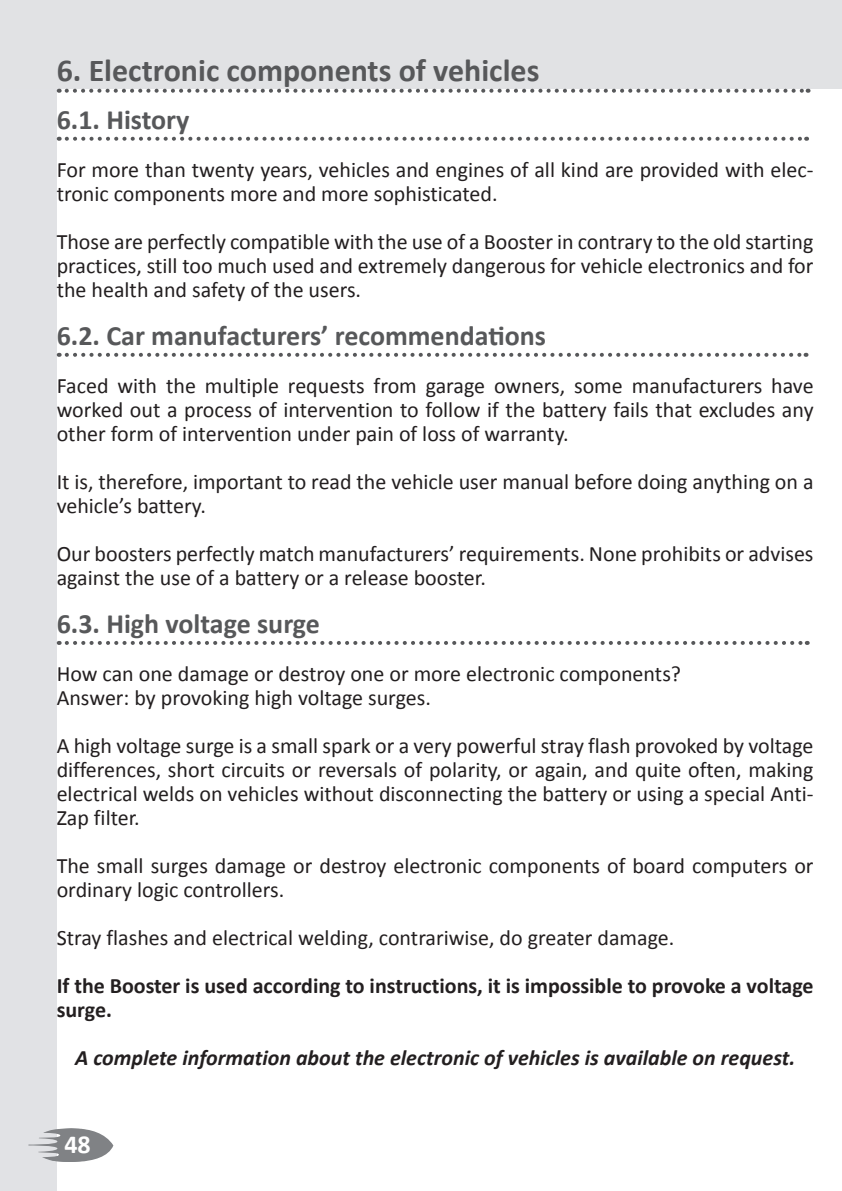
<style>
.page{position:relative;width:842px;height:1191px;background:#fff}
.page>*{position:absolute;margin:0;border:0;box-sizing:border-box;transform-origin:0 0}
.t1{font:700 32px "Calibri";color:#57585a}
.t2{font:700 28px "Calibri";color:#57585a}
.t3{font:700 26px "Calibri";color:#fff}
.t4{font:22px/24px "Calibri";color:#231f20}
.t5{font:700 22px/24px "Calibri";color:#231f20}
.t6{font:italic 700 22px "Calibri";color:#231f20}
</style>
<div class="page">
<div style="left:0;top:0;width:57px;height:1191px;background:#e1e2e5"></div>
<div style="left:0;top:0;width:842px;height:88px;background:#e1e2e4"></div>
<svg style="left:28px;top:1128px;width:85px;height:34px"></svg>
<hr style="left:841px;top:0;width:1px;height:1191px;background:#e1e2e5">
<svg style="left:67px;top:89px;width:742px;height:4px"></svg>
<svg style="left:67px;top:137px;width:740px;height:4px"></svg>
<svg style="left:67px;top:353px;width:739px;height:4px"></svg>
<svg style="left:67px;top:641px;width:741px;height:4px"></svg>
<h1 class="t1" style="left:57px;top:50px;width:484px">6. Electronic components of vehicles</h1>
<p class="t2" style="left:57px;top:102px;width:134px">6.1. History</p>
<p class="t4" style="left:57px;top:156px;width:758px">For more than twenty years, vehicles and engines of all kind are provided with elec&shy;tronic components more and more sophisticated.</p>
<p class="t4" style="left:57px;top:228px;width:758px;text-align:justify">Those are perfectly compatible with the use of a Booster in contrary to the old starting practices, still too much used and extremely dangerous for vehicle electronics and for the health and safety of the users.</p>
<p class="t2" style="left:57px;top:318px;width:491px">6.2. Car manufacturers’ recommendations</p>
<p class="t4" style="left:57px;top:372px;width:758px;text-align:justify">Faced with the multiple requests from garage owners, some manufacturers have worked out a process of intervention to follow if the battery fails that excludes any other form of intervention under pain of loss of warranty.</p>
<p class="t4" style="left:57px;top:468px;width:758px">It is, therefore, important to read the vehicle user manual before doing anything on a vehicle’s battery.</p>
<p class="t4" style="left:57px;top:540px;width:758px">Our boosters perfectly match manufacturers’ requirements. None prohibits or advises against the use of a battery or a release booster.</p>
<p class="t2" style="left:57px;top:606px;width:265px">6.3. High voltage surge</p>
<p class="t4" style="left:57px;top:660px;width:626px">How can one damage or destroy one or more electronic components?<br>Answer: by provoking high voltage surges.</p>
<p class="t4" style="left:57px;top:732px;width:758px;text-align:justify">A high voltage surge is a small spark or a very powerful stray flash provoked by voltage differences, short circuits or reversals of polarity, or again, and quite often, making electrical welds on vehicles without disconnecting the battery or using a special Anti-Zap filter.</p>
<p class="t4" style="left:57px;top:852px;width:758px">The small surges damage or destroy electronic components of board computers or ordinary logic controllers.</p>
<p class="t4" style="left:57px;top:924px;width:619px">Stray flashes and electrical welding, contrariwise, do greater damage.</p>
<p class="t5" style="left:57px;top:972px;width:758px">If the Booster is used according to instructions, it is impossible to provoke a voltage surge.</p>
<p class="t6" style="left:75px;top:1044px;width:722px">A complete information about the electronic of vehicles is available on request.</p>
<p class="t3" style="left:64px;top:1128px;width:28px">48</p>
</div>
